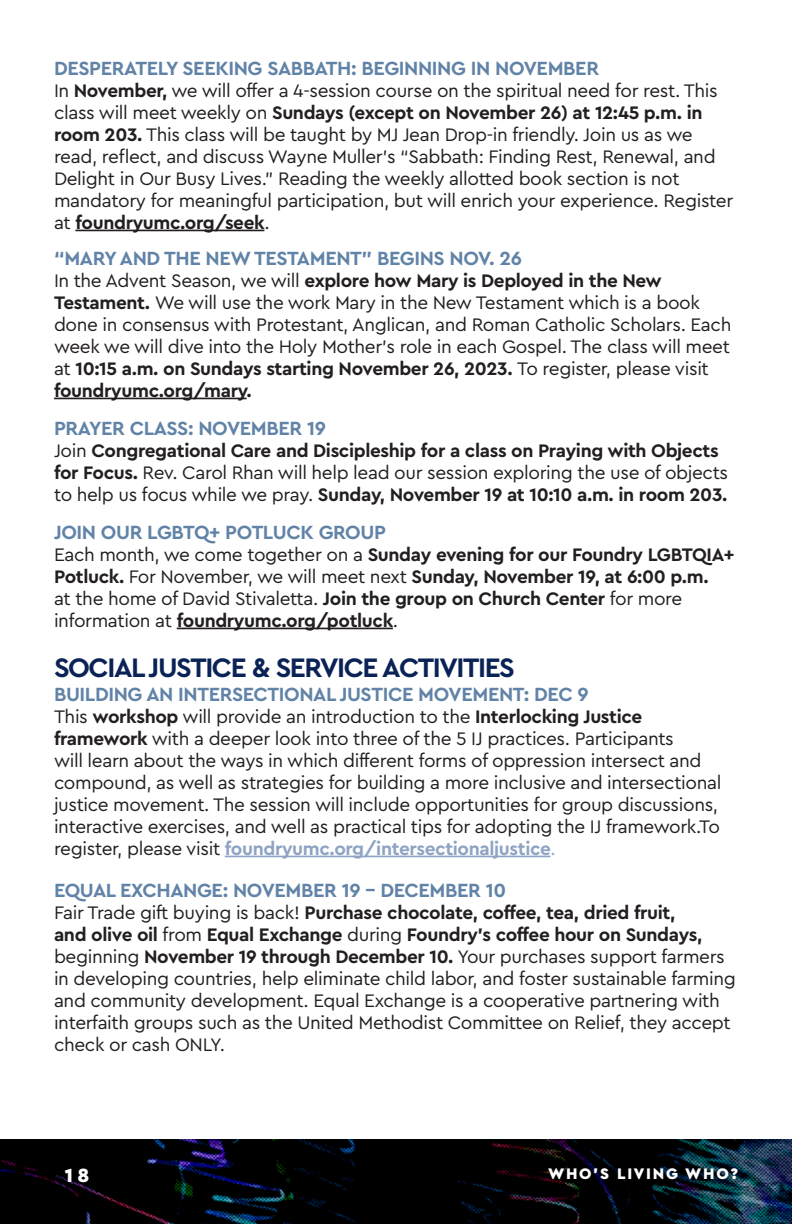
<style>
.page{position:relative;width:792px;height:1224px;background:#fff}
.page>*{position:absolute;margin:0;border:0;box-sizing:border-box;transform-origin:0 0}
.t1{font:700 28px "Cera Pro";letter-spacing:-.05em;color:#0a2255}
.t2{font:700 20px "Cera Pro";letter-spacing:-.02em;color:#6183a7}
.t3{font:900 20px "Cera Pro";color:#fff}
.t4{font:19px/22px "Cera Pro";letter-spacing:-.02em;color:#231f20}
.t5{font:700 19px/22px "Cera Pro";letter-spacing:-.02em;color:#231f20}
.t6{font:900 16px "Cera Pro";letter-spacing:.11em;color:#fff}
.s1{font-weight:700}
.s2{font-weight:400}
.s3{font-weight:700;color:#8fa4c3}
.s4{color:#8fa4c3}
</style>
<div class="page">
<img style="left:0;top:1139px;width:792px;height:85px">
<hr style="left:75px;top:230px;width:189px;height:1px;background:#231f20">
<hr style="left:54px;top:398px;width:193px;height:1px;background:#231f20">
<hr style="left:177px;top:628px;width:216px;height:1px;background:#231f20">
<hr style="left:225px;top:856px;width:325px;height:1px;background:#8fa4c3">
<p class="t2" style="left:54px;top:55px;width:547px">DESPERATELY SEEKING SABBATH: BEGINNING IN NOVEMBER</p>
<p class="t4" style="left:54px;top:78px;width:681px">In <span class="s1">November,</span> we will offer a 4-session course on the spiritual need for rest. This class will meet weekly on <span class="s1">Sundays (except on November 26) at 12:45 p.m. in room 203.</span> This class will be taught by MJ Jean Drop-in friendly. Join us as we read, reflect, and discuss Wayne Muller’s “Sabbath: Finding Rest, Renewal, and Delight in Our Busy Lives.” Reading the weekly allotted book section is not mandatory for meaningful participation, but will enrich your experience. Register at <span class="s1">foundryumc.org/seek</span>.</p>
<p class="t2" style="left:54px;top:245px;width:470px">“MARY AND THE NEW TESTAMENT” BEGINS NOV. 26</p>
<p class="t4" style="left:54px;top:268px;width:679px">In the Advent Season, we will <span class="s1">explore how Mary is Deployed in the New Testament.</span> We will use the work Mary in the New Testament which is a book done in consensus with Protestant, Anglican, and Roman Catholic Scholars. Each week we will dive into the Holy Mother’s role in each Gospel. The class will meet at <span class="s1">10:15 a.m. on Sundays starting November 26, 2023.</span> To register, please visit <span class="s1">foundryumc.org/mary.</span></p>
<p class="t2" style="left:54px;top:415px;width:273px">PRAYER CLASS: NOVEMBER 19</p>
<p class="t5" style="left:54px;top:438px;width:676px"><span class="s2">Join</span> Congregational Care and Discipleship for a class on Praying with Objects for Focus. <span class="s2">Rev. Carol Rhan will help lead our session exploring the use of objects to help us focus while we pray.</span> Sunday, November 19 at 10:10 a.m. in room 203.</p>
<p class="t2" style="left:54px;top:519px;width:333px">JOIN OUR LGBTQ+ POTLUCK GROUP</p>
<p class="t5" style="left:54px;top:542px;width:682px"><span class="s2">Each month, we come together on a</span> Sunday evening for our Foundry LGBTQIA+ Potluck. <span class="s2">For November, we will meet next</span> Sunday, November 19, at 6:00 p.m.<br><span class="s2">at the home of David Stivaletta.</span> Join the group on Church Center <span class="s2">for more information at</span> foundryumc.org/potluck<span class="s2">.</span></p>
<p class="t1" style="left:54px;top:649px;width:462px">SOCIAL JUSTICE &amp; SERVICE ACTIVITIES</p>
<p class="t2" style="left:54px;top:681px;width:536px">BUILDING AN INTERSECTIONAL JUSTICE MOVEMENT: DEC 9</p>
<p class="t4" style="left:54px;top:704px;width:669px">This <span class="s1">workshop</span> will provide an introduction to the <span class="s1">Interlocking Justice framework</span> with a deeper look into three of the 5 IJ practices. Participants<br>will learn about the ways in which different forms of oppression intersect and compound, as well as strategies for building a more inclusive and intersectional justice movement. The session will include opportunities for group discussions, interactive exercises, and well as practical tips for adopting the IJ framework.To register, please visit <span class="s3">foundryumc.org/intersectionaljustice</span><span class="s4">.</span></p>
<p class="t2" style="left:54px;top:877px;width:454px">EQUAL EXCHANGE: NOVEMBER 19 - DECEMBER 10</p>
<p class="t4" style="left:54px;top:900px;width:683px">Fair Trade gift buying is back! <span class="s1">Purchase chocolate, coffee, tea, dried fruit,<br>and olive oil</span> from <span class="s1">Equal Exchange</span> during <span class="s1">Foundry’s coffee hour on Sundays, </span>beginning <span class="s1">November 19 through December 10.</span> Your purchases support farmers in developing countries, help eliminate child labor, and foster sustainable farming and community development. Equal Exchange is a cooperative partnering with interfaith groups such as the United Methodist Committee on Relief, they accept check or cash ONLY.</p>
<p class="t3" style="left:65px;top:1162px;width:26px">18</p>
<p class="t6" style="left:548px;top:1163px;width:191px">WHO’S LIVING WHO?</p>
</div>
